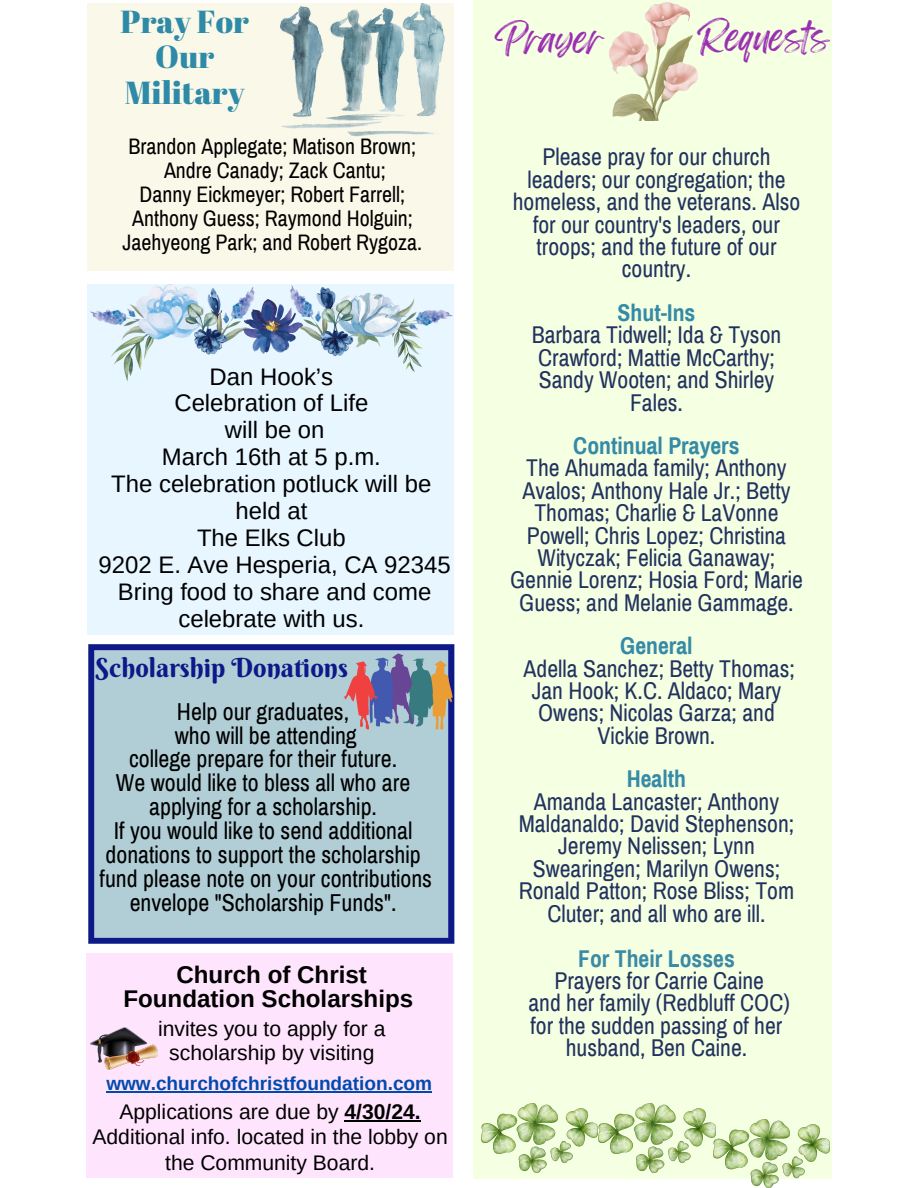
<style>
.page{position:relative;width:918px;height:1188px;background:#fff}
.page>*{position:absolute;margin:0;border:0;box-sizing:border-box;transform-origin:0 0}
.t1{font:33.6px "Feeling Passionate";color:#9a30b1}
.t2{font:33.45px "Feeling Passionate";color:#9a30b1}
.t3{font:31.95px/35.8px "Abril Fatface";color:#2f8aa7;text-align:center}
.t4{font:26.4px "Berkshire Swash";color:#0e1889}
.t5{font:700 24.15px/23.1px "Arimo";color:#000;text-align:center}
.t6{font:23.85px/23.9px "Archivo Narrow";color:#000;text-align:center}
.t7{font:23.85px/26.8px "Arimo";color:#000;text-align:center}
.t8{font:23.7px/22.4px "Archivo Narrow";color:#22325e;text-align:center}
.t9{font:21.9px/23.9px "Archivo Narrow";color:#000;text-align:center}
.t10{font:21.15px/25.3px "Arimo";color:#000;text-align:center}
.t11{font:700 19.05px "Arimo";color:#004aad}
.s1{font-weight:700}
.s2{font-weight:700;color:#358aa6}
.s3{font-weight:700;color:#3a8aa5}
</style>
<div class="page">
<div style="left:473px;top:0;width:359px;height:1178px;background:#f5ffe2"></div>
<img style="left:609px;top:3px;width:89px;height:118px">
<div style="left:87px;top:3px;width:366px;height:268px;background:#faf9e9"></div>
<img style="left:280px;top:3px;width:165px;height:133px">
<img style="left:713px;top:1119px;width:117px;height:69px">
<img style="left:481px;top:1104px;width:234px;height:68px">
<div style="left:87px;top:285px;width:366px;height:350px;background:#e7f6ff"></div>
<img style="left:91px;top:285px;width:361px;height:97px">
<div style="left:86px;top:953px;width:366px;height:225px;background:#ffe4fd"></div>
<img style="left:91px;top:1027px;width:67px;height:42px">
<hr style="left:106px;top:1091px;width:326px;height:2px;background:#004aad">
<hr style="left:345px;top:1120px;width:76px;height:2px;background:#000">
<svg style="left:88px;top:644px;width:366px;height:300px;background:#a5c0d0"></svg>
<svg style="left:344px;top:653px;width:109px;height:77px;background:#908a9b"></svg>
<h4 class="t3" style="left:121px;top:2px;width:130px">Pray For<br>Our<br>Military</h4>
<h1 class="t9" style="left:123px;top:135px;width:301px">Brandon Applegate; Matison Brown;<br>Andre Canady; Zack Cantu;<br>Danny Eickmeyer; Robert Farrell;<br>Anthony Guess; Raymond Holguin;<br>Jaehyeong Park; and Robert Rygoza.</h1>
<p class="t7" style="left:99px;top:363px;width:354px">Dan Hook’s<br>Celebration of Life<br>will be on<br>March 16th at 5 p.m.<br>The celebration potluck will be held at<br>The Elks Club<br>9202 E. Ave Hesperia, CA 92345<br>Bring food to share and come celebrate with us.</p>
<h2 class="t4" style="left:96px;top:651px;width:254px">Scholarship Donations</h2>
<h5 class="t6" style="left:100px;top:700px;width:334px">Help our graduates,<br>who will be attending<br>college prepare for their future.<br>We would like to bless all who are applying for a scholarship.<br>If you would like to send additional donations to support the scholarship fund please note on your contributions envelope "Scholarship Funds".</h5>
<p class="t5" style="left:123px;top:964px;width:291px">Church of Christ<br>Foundation Scholarships</p>
<h2 class="t10" style="left:158px;top:1016px;width:229px;line-height:24.8px">invites you to apply for a scholarship by visiting</h2>
<h3 class="t11" style="left:106px;top:1072px;width:327px">www.churchofchristfoundation.com</h3>
<p class="t10" style="left:92px;top:1099px;width:357px">Applications are due by <span class="s1">4/30/24.<br></span>Additional info. located in the lobby on the Community Board.</p>
<h5 class="t2" style="left:495px;top:12px;width:110px">Prayer</h5>
<h2 class="t1" style="left:698px;top:10px;width:133px">Requests</h2>
<p class="t8" style="left:513px;top:146px;width:289px">Please pray for our church leaders; our congregation; the homeless, and the veterans. Also for our country's leaders, our troops; and the future of our country.</p>
<h5 class="t8" style="left:532px;top:302px;width:251px"><span class="s2">Shut-Ins<br></span>Barbara Tidwell; Ida &amp; Tyson<br>Crawford; Mattie McCarthy;<br>Sandy Wooten; and Shirley<br>Fales.</h5>
<p class="t8" style="left:510px;top:435px;width:294px"><span class="s2">Continual Prayers<br></span>The Ahumada family; Anthony<br>Avalos; Anthony Hale Jr.; Betty<br>Thomas; Charlie &amp; LaVonne<br>Powell; Chris Lopez; Christina<br>Wityczak; Felicia Ganaway;<br>Gennie Lorenz; Hosia Ford; Marie<br>Guess; and Melanie Gammage.</p>
<h5 class="t8" style="left:524px;top:635px;width:273px"><span class="s2">General<br></span>Adella Sanchez; Betty Thomas;<br>Jan Hook; K.C. Aldaco; Mary<br>Owens; Nicolas Garza; and<br>Vickie Brown.</h5>
<h4 class="t8" style="left:519px;top:768px;width:277px"><span class="s2">Health<br></span>Amanda Lancaster; Anthony<br>Maldanaldo; David Stephenson;<br>Jeremy Nelissen; Lynn<br>Swearingen; Marilyn Owens;<br>Ronald Patton; Rose Bliss; Tom<br>Cluter; and all who are ill.</h4>
<p class="t8" style="left:528px;top:948px;width:263px"><span class="s3">For Their Losses<br></span>Prayers for Carrie Caine<br>and her family (Redbluff COC) for the sudden passing of her husband, Ben Caine.</p>
</div>
